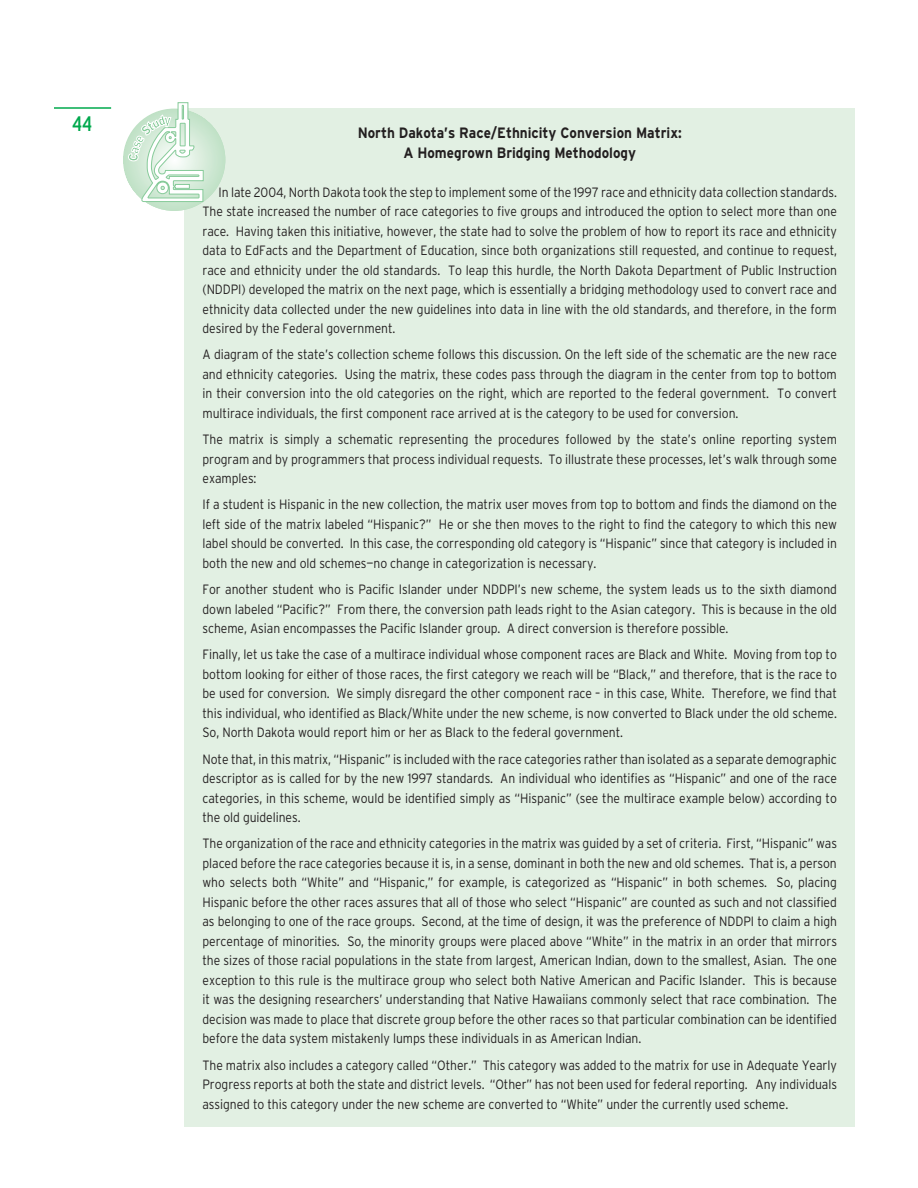
<style>
.page{position:relative;width:918px;height:1188px;background:#fff}
.page>*{position:absolute;margin:0;border:0;box-sizing:border-box;transform-origin:0 0}
.t1{font:condensed 21px "Interstate";color:#00a94d}
.t2{font:700 15px/19.5px "Interstate";color:#231f20;text-align:center;scale:.9 1}
.t3{font:300 13.5px/19.5px "Interstate";letter-spacing:-.005em;color:#231f20;text-align:justify;scale:.9 1}
</style>
<div class="page">
<hr style="left:54px;top:107px;width:57px;height:2px;background:#00a94d">
<div style="left:184px;top:108px;width:671px;height:1019px;background:#e2f0e3"></div>
<svg style="left:123px;top:109px;width:102px;height:102px;background:#c7e4cc"></svg>
<svg style="left:128px;top:102px;width:76px;height:100px"></svg>
<h1 class="t1" style="left:72px;top:112px;width:11px">44</h1>
<p class="t2" style="left:358px;top:123px;width:362px">North Dakota’s Race/Ethnicity Conversion Matrix:<br>A Homegrown Bridging Methodology</p>
<p class="t3" style="left:202px;top:182px;width:707px;text-indent:16px">In late 2004, North Dakota took the step to implement some of the 1997 race and ethnicity data collection standards.<br>The state increased the number of race categories to five groups and introduced the option to select more than one race. Having taken this initiative, however, the state had to solve the problem of how to report its race and ethnicity data to EdFacts and the Department of Education, since both organizations still requested, and continue to request, race and ethnicity under the old standards. To leap this hurdle, the North Dakota Department of Public Instruction (NDDPI) developed the matrix on the next page, which is essentially a bridging methodology used to convert race and ethnicity data collected under the new guidelines into data in line with the old standards, and therefore, in the form desired by the Federal government.</p>
<p class="t3" style="left:202px;top:345px;width:707px">A diagram of the state’s collection scheme follows this discussion. On the left side of the schematic are the new race and ethnicity categories. Using the matrix, these codes pass through the diagram in the center from top to bottom in their conversion into the old categories on the right, which are reported to the federal government. To convert multirace individuals, the first component race arrived at is the category to be used for conversion.</p>
<p class="t3" style="left:202px;top:429px;width:707px">The matrix is simply a schematic representing the procedures followed by the state’s online reporting system program and by programmers that process individual requests. To illustrate these processes, let’s walk through some examples:</p>
<p class="t3" style="left:202px;top:495px;width:707px">If a student is Hispanic in the new collection, the matrix user moves from top to bottom and finds the diamond on the left side of the matrix labeled “Hispanic?” He or she then moves to the right to find the category to which this new label should be converted. In this case, the corresponding old category is “Hispanic” since that category is included in both the new and old schemes—no change in categorization is necessary.</p>
<p class="t3" style="left:202px;top:579px;width:707px">For another student who is Pacific Islander under NDDPI’s new scheme, the system leads us to the sixth diamond down labeled “Pacific?” From there, the conversion path leads right to the Asian category. This is because in the old scheme, Asian encompasses the Pacific Islander group. A direct conversion is therefore possible.</p>
<p class="t3" style="left:202px;top:645px;width:706px">Finally, let us take the case of a multirace individual whose component races are Black and White. Moving from top to bottom looking for either of those races, the first category we reach will be “Black,” and therefore, that is the race to be used for conversion. We simply disregard the other component race – in this case, White. Therefore, we find that this individual, who identified as Black/White under the new scheme, is now converted to Black under the old scheme.<br>So, North Dakota would report him or her as Black to the federal government.</p>
<p class="t3" style="left:202px;top:749px;width:706px">Note that, in this matrix, “Hispanic” is included with the race categories rather than isolated as a separate demographic descriptor as is called for by the new 1997 standards. An individual who identifies as “Hispanic” and one of the race categories, in this scheme, would be identified simply as “Hispanic” (see the multirace example below) according to the old guidelines.</p>
<p class="t3" style="left:202px;top:834px;width:707px">The organization of the race and ethnicity categories in the matrix was guided by a set of criteria. First, “Hispanic” was placed before the race categories because it is, in a sense, dominant in both the new and old schemes. That is, a person who selects both “White” and “Hispanic,” for example, is categorized as “Hispanic” in both schemes. So, placing Hispanic before the other races assures that all of those who select “Hispanic” are counted as such and not classified as belonging to one of the race groups. Second, at the time of design, it was the preference of NDDPI to claim a high percentage of minorities. So, the minority groups were placed above “White” in the matrix in an order that mirrors the sizes of those racial populations in the state from largest, American Indian, down to the smallest, Asian. The one exception to this rule is the multirace group who select both Native American and Pacific Islander. This is because it was the designing researchers’ understanding that Native Hawaiians commonly select that race combination. The decision was made to place that discrete group before the other races so that particular combination can be identified before the data system mistakenly lumps these individuals in as American Indian.</p>
<p class="t3" style="left:202px;top:1055px;width:707px">The matrix also includes a category called “Other.” This category was added to the matrix for use in Adequate Yearly Progress reports at both the state and district levels. “Other” has not been used for federal reporting. Any individuals assigned to this category under the new scheme are converted to “White” under the currently used scheme.</p>
</div>
